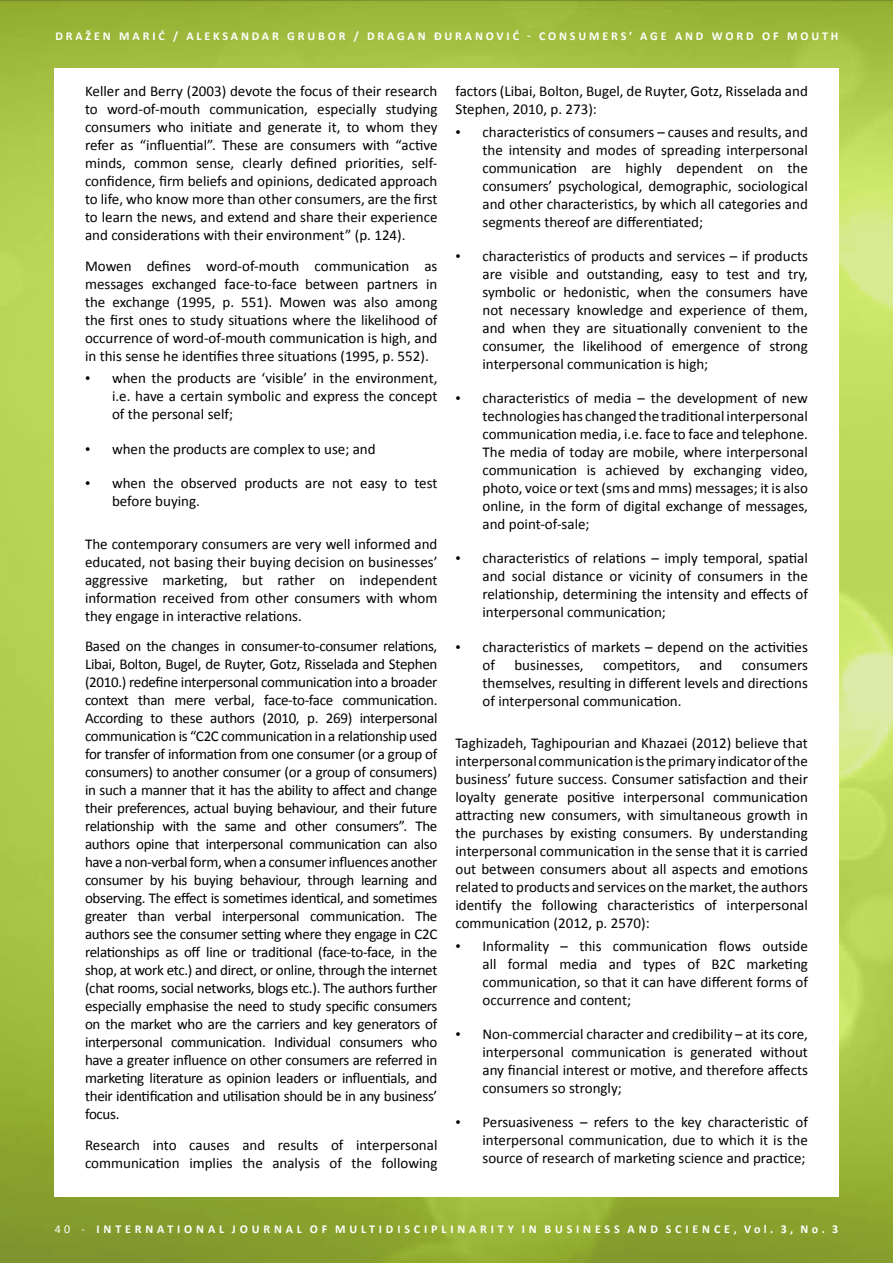
<style>
.page{position:relative;width:893px;height:1263px;background:#fff}
.page>*{position:absolute;margin:0;border:0;box-sizing:border-box;transform-origin:0 0}
.t1{font:15px/18px "Calibri";color:#000;text-align:justify}
.t2{font:700 12px "Calibri";letter-spacing:.24em;color:#fff}
.t3{font:700 12px "Calibri";letter-spacing:.32em;color:#fff}
.s1{font-family:"Times New Roman"}
.s2{font-weight:400}
</style>
<div class="page">
<img style="left:0;top:0;width:893px;height:1263px">
<div style="left:54px;top:68px;width:785px;height:1129px;background:#fff"></div>
<p class="t2" style="left:55px;top:28px;width:785px">DRAŽEN MARIĆ / ALEKSANDAR GRUBOR / DRAGAN ĐURANOVIĆ - CONSUMERS’ AGE AND WORD OF MOUTH</p>
<p class="t1" style="left:85px;top:82px;width:354px">Keller and Berry (2003) devote the focus of their research to word-of-mouth communication, especially studying consumers who initiate and generate it, to whom they refer as “influential”. These are consumers with “active minds, common sense, clearly defined priorities, self&shy;confidence, firm beliefs and opinions, dedicated approach to life, who know more than other consumers, are the first to learn the news, and extend and share their experience and considerations with their environment” (p. 124).</p>
<p class="t1" style="left:85px;top:257px;width:354px">Mowen defines word-of-mouth communication as messages exchanged face-to-face between partners in the exchange (1995, p. 551). Mowen was also among the first ones to study situations where the likelihood of occurrence of word-of-mouth communication is high, and in this sense he identifies three situations (1995, p. 552).</p>
<p class="t1" style="left:112px;top:369px;width:327px;text-indent:-27px"><span class="s1">•</span> when the products are ‘visible’ in the environment, i.e. have a certain symbolic and express the concept of the personal self;</p>
<p class="t1" style="left:85px;top:440px;width:292px"><span class="s1">•</span> when the products are complex to use; and</p>
<p class="t1" style="left:112px;top:474px;width:327px;text-indent:-27px"><span class="s1">•</span> when the observed products are not easy to test before buying.</p>
<p class="t1" style="left:85px;top:535px;width:354px">The contemporary consumers are very well informed and educated, not basing their buying decision on businesses’ aggressive marketing, but rather on independent information received from other consumers with whom they engage in interactive relations.</p>
<p class="t1" style="left:85px;top:637px;width:354px">Based on the changes in consumer-to-consumer relations, Libai, Bolton, Bugel, de Ruyter, Gotz, Risselada and Stephen (2010.) redefine interpersonal communication into a broader context than mere verbal, face-to-face communication.<br>According to these authors (2010, p. 269) interpersonal communication is “C2C communication in a relationship used for transfer of information from one consumer (or a group of consumers) to another consumer (or a group of consumers) in such a manner that it has the ability to affect and change their preferences, actual buying behaviour, and their future relationship with the same and other consumers”. The authors opine that interpersonal communication can also have a non-verbal form, when a consumer influences another consumer by his buying behaviour, through learning and observing. The effect is sometimes identical, and sometimes greater than verbal interpersonal communication. The authors see the consumer setting where they engage in C2C relationships as off line or traditional (face-to-face, in the shop, at work etc.) and direct, or online, through the internet (chat rooms, social networks, blogs etc.). The authors further especially emphasise the need to study specific consumers on the market who are the carriers and key generators of interpersonal communication. Individual consumers who have a greater influence on other consumers are referred in marketing literature as opinion leaders or influentials, and their identification and utilisation should be in any business’ focus.</p>
<p class="t1" style="left:85px;top:1136px;width:354px">Research into causes and results of interpersonal communication implies the analysis of the following</p>
<p class="t1" style="left:455px;top:82px;width:354px">factors (Libai, Bolton, Bugel, de Ruyter, Gotz, Risselada and<br>Stephen, 2010, p. 273):</p>
<p class="t1" style="left:482px;top:123px;width:327px;text-indent:-27px"><span class="s1">•</span> characteristics of consumers – causes and results, and the intensity and modes of spreading interpersonal communication are highly dependent on the consumers’ psychological, demographic, sociological and other characteristics, by which all categories and segments thereof are differentiated;</p>
<p class="t1" style="left:482px;top:247px;width:327px;text-indent:-27px"><span class="s1">•</span> characteristics of products and services – if products are visible and outstanding, easy to test and try, symbolic or hedonistic, when the consumers have not necessary knowledge and experience of them, and when they are situationally convenient to the consumer, the likelihood of emergence of strong interpersonal communication is high;</p>
<p class="t1" style="left:482px;top:389px;width:327px;text-indent:-27px"><span class="s1">•</span> characteristics of media – the development of new technologies has changed the traditional interpersonal communication media, i.e. face to face and telephone.<br>The media of today are mobile, where interpersonal communication is achieved by exchanging video, photo, voice or text (sms and mms) messages; it is also online, in the form of digital exchange of messages, and point-of-sale;</p>
<p class="t1" style="left:482px;top:549px;width:327px;text-indent:-27px"><span class="s1">•</span> characteristics of relations – imply temporal, spatial and social distance or vicinity of consumers in the relationship, determining the intensity and effects of interpersonal communication;</p>
<p class="t1" style="left:482px;top:638px;width:327px;text-indent:-27px"><span class="s1">•</span> characteristics of markets – depend on the activities of</p>
<p class="t1" style="left:514px;top:656px;width:71px">businesses,</p>
<p class="t1" style="left:603px;top:656px;width:79px">competitors,</p>
<p class="t1" style="left:699px;top:656px;width:24px">and</p>
<p class="t1" style="left:482px;top:656px;width:327px;text-indent:259px">consumers themselves, resulting in different levels and directions of interpersonal communication.</p>
<p class="t1" style="left:455px;top:734px;width:354px">Taghizadeh, Taghipourian and Khazaei (2012) believe that interpersonal communication is the primary indicator of the business’ future success. Consumer satisfaction and their loyalty generate positive interpersonal communication attracting new consumers, with simultaneous growth in the purchases by existing consumers. By understanding interpersonal communication in the sense that it is carried out between consumers about all aspects and emotions related to products and services on the market, the authors identify the following characteristics of interpersonal communication (2012, p. 2570):</p>
<p class="t1" style="left:482px;top:937px;width:327px;text-indent:-27px"><span class="s1">•</span> Informality – this communication flows outside all formal media and types of B2C marketing communication, so that it can have different forms of occurrence and content;</p>
<p class="t1" style="left:482px;top:1025px;width:327px;text-indent:-27px"><span class="s1">•</span> Non-commercial character and credibility – at its core, interpersonal communication is generated without any financial interest or motive, and therefore affects consumers so strongly;</p>
<p class="t1" style="left:482px;top:1113px;width:327px;text-indent:-27px"><span class="s1">•</span> Persuasiveness – refers to the key characteristic of interpersonal communication, due to which it is the source of research of marketing science and practice;</p>
<p class="t3" style="left:55px;top:1222px;width:333px"><span class="s2">40 -</span> IN TERN ATI ON AL JOU RN AL OF MU LTIDIS</p>
<p class="t3" style="left:414px;top:1222px;width:116px">CI PLIN ARI TY IN</p>
<p class="t2" style="left:544px;top:1222px;width:21px">B USIN</p>
<p class="t2" style="left:595px;top:1222px;width:18px">E SS</p>
<p class="t2" style="left:628px;top:1222px;width:22px">A ND</p>
<p class="t3" style="left:666px;top:1222px;width:174px">SCI EN CE, VOL. 3, NO. 3</p>
</div>
